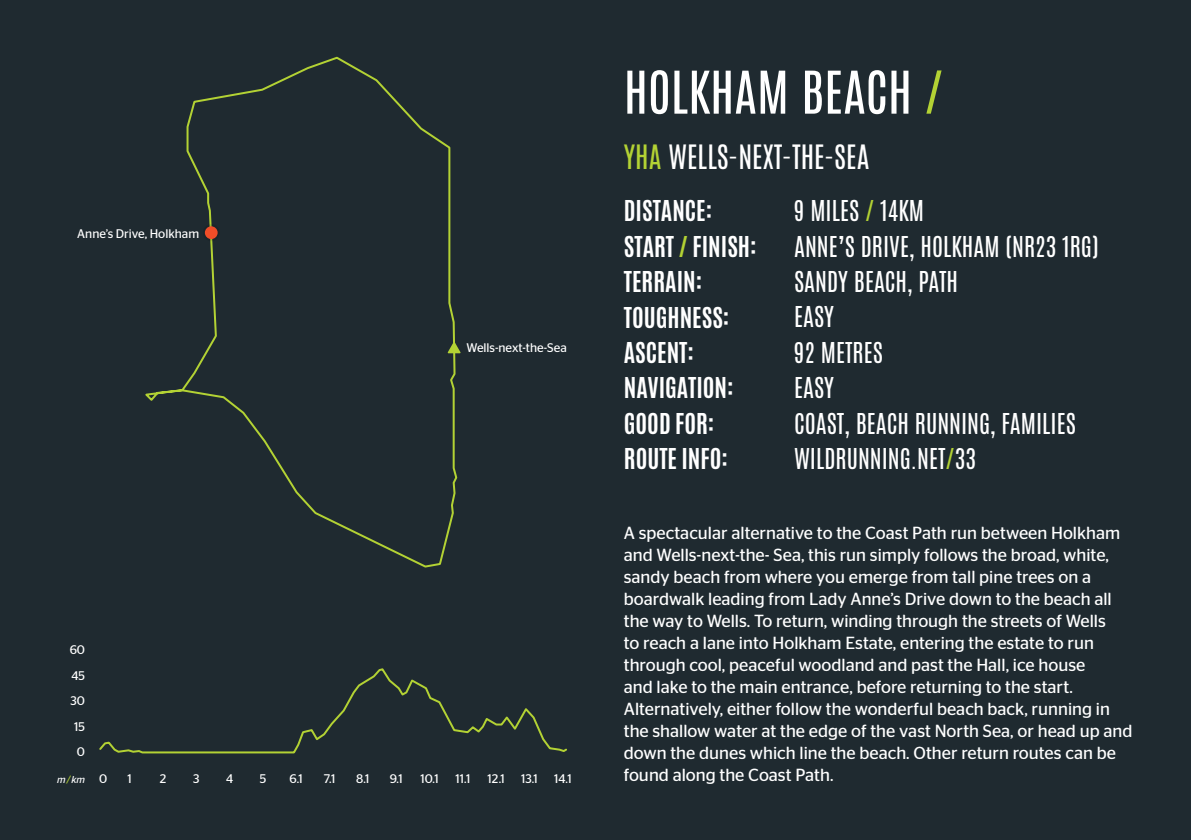
<style>
.page{position:relative;width:1191px;height:840px;background:#fff}
.page>*{position:absolute;margin:0;border:0;box-sizing:border-box;transform-origin:0 0}
.t1{font:50px "Antonio";color:#fff}
.t2{font:28px "Antonio";color:#fff}
.t3{font:24px/35.4px "Antonio";color:#fff}
.t4{font:700 24px/35.4px "Antonio";color:#fff}
.t5{font:17.6px/22px "Stag Sans";color:#fff}
.t6{font:12.4px/25.6px "Stag Sans";color:#fff;text-align:center}
.t7{font:italic 10px "Stag Sans";color:#fff}
.s1{color:#b3d234}
</style>
<div class="page">
<div style="left:0;top:0;width:1191px;height:839px;background:#1f2a30"></div>
<svg style="left:145px;top:56px;width:313px;height:512px"></svg>
<svg style="left:203px;top:224px;width:17px;height:17px"></svg>
<div style="left:205px;top:226px;width:13px;height:13px;background:#f04d28;border-radius:50%"></div>
<svg style="left:99px;top:668px;width:468px;height:86px"></svg>
<p class="t6" style="left:77px;top:220px;width:123px">Anne’s Drive, Holkham</p>
<p class="t6" style="left:70px;top:636px;width:17px">60<br>45<br>30<br>15<br>0</p>
<p class="t6" style="left:466px;top:334px;width:102px">Wells-next-the-Sea</p>
<p class="t7" style="left:57px;top:773px;width:29px">m<span class="s1">/</span>km</p>
<p class="t6" style="left:99px;top:765px;width:10px">0</p>
<p class="t6" style="left:160px;top:765px;width:8px">2</p>
<p class="t6" style="left:193px;top:765px;width:8px">3</p>
<p class="t6" style="left:226px;top:765px;width:9px">4</p>
<p class="t6" style="left:260px;top:765px;width:8px">5</p>
<p class="t6" style="left:128px;top:765px;width:6px">1</p>
<p class="t6" style="left:290px;top:765px;width:15px">6.1</p>
<p class="t6" style="left:324px;top:765px;width:13px">7.1</p>
<p class="t6" style="left:356px;top:765px;width:15px">8.1</p>
<p class="t6" style="left:390px;top:765px;width:15px">9.1</p>
<p class="t6" style="left:420px;top:765px;width:20px">10.1</p>
<p class="t6" style="left:455px;top:765px;width:16px">11.1</p>
<p class="t6" style="left:487px;top:765px;width:19px">12.1</p>
<p class="t6" style="left:521px;top:765px;width:18px">13.1</p>
<p class="t6" style="left:554px;top:765px;width:19px">14.1</p>
<h1 class="t1" style="left:624px;top:55px;width:321px">HOLKHAM BEACH <span class="s1">/</span></h1>
<h2 class="t2" style="left:624px;top:136px;width:247px"><span class="s1">YHA</span> WELLS-NEXT-THE-SEA</h2>
<h3 class="t4" style="left:624px;top:193px;width:134px">DISTANCE:<br>START <span class="s1">/</span> FINISH:<br>TERRAIN:<br>TOUGHNESS:<br>ASCENT:</h3>
<h3 class="t3" style="left:794px;top:193px;width:306px">9 MILES <span class="s1">/</span> 14KM<br>ANNE’S DRIVE, HOLKHAM (NR23 1RG)<br>SANDY BEACH, PATH<br>EASY</h3>
<h3 class="t4" style="left:624px;top:370px;width:111px">NAVIGATION:<br>GOOD FOR:<br>ROUTE INFO:</h3>
<h3 class="t3" style="left:794px;top:335px;width:283px">92 METRES<br>EASY<br>COAST, BEACH RUNNING, FAMILIES<br>WILDRUNNING.NET<span class="s1">/</span>33</h3>
<p class="t5" style="left:624px;top:521px;width:510px">A spectacular alternative to the Coast Path run between Holkham and Wells-next-the- Sea, this run simply follows the broad, white, sandy beach from where you emerge from tall pine trees on a boardwalk leading from Lady Anne’s Drive down to the beach all the way to Wells. To return, winding through the streets of Wells<br>to reach a lane into Holkham Estate, entering the estate to run through cool, peaceful woodland and past the Hall, ice house<br>and lake to the main entrance, before returning to the start.<br>Alternatively, either follow the wonderful beach back, running in the shallow water at the edge of the vast North Sea, or head up and down the dunes which line the beach. Other return routes can be found along the Coast Path.</p>
</div>
